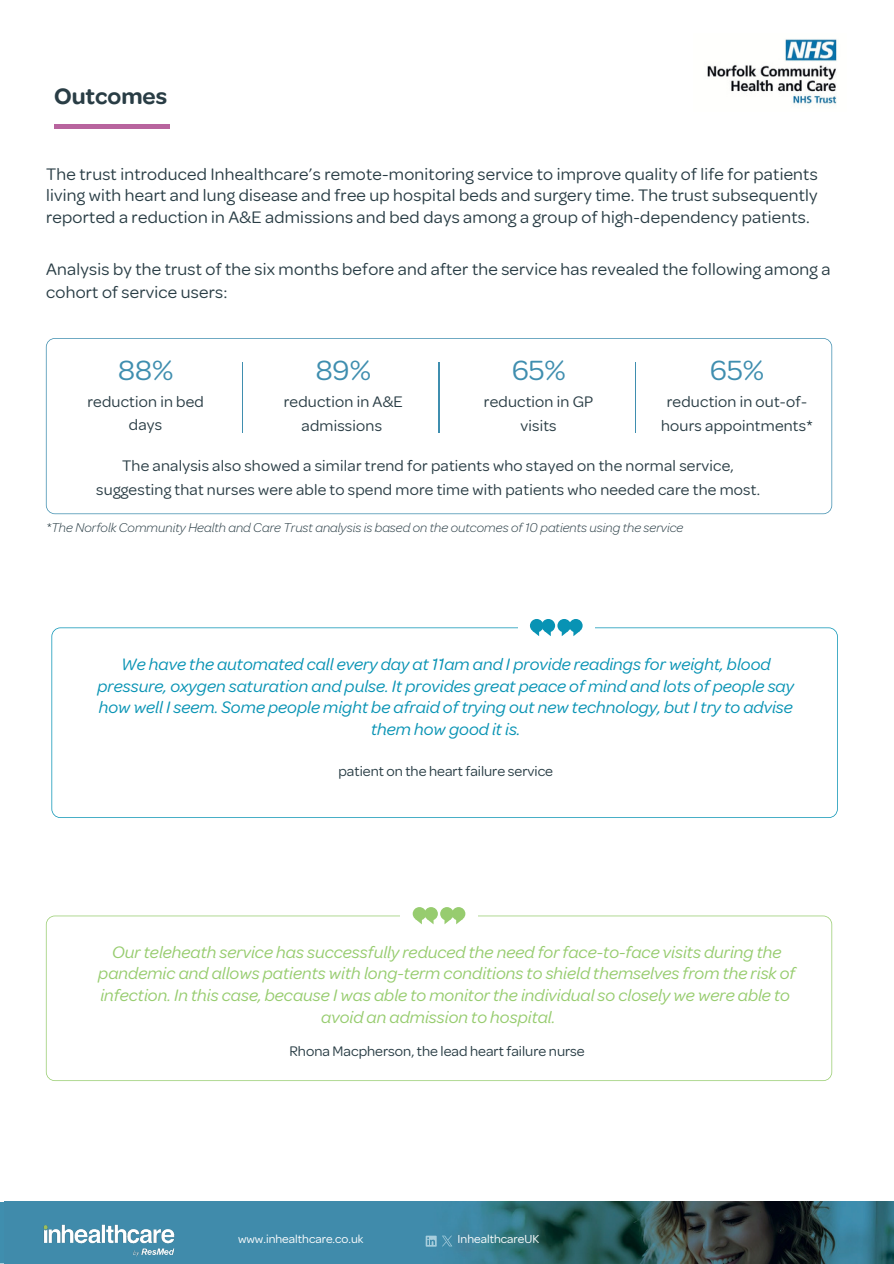
<style>
.page{position:relative;width:894px;height:1264px;background:#fff}
.page>*{position:absolute;margin:0;border:0;box-sizing:border-box;transform-origin:0 0}
.t1{font:30px "Omnes";color:#3f8eaf}
.t2{font:600 24px "Omnes";color:#293d45}
.t3{font:18px/21.3px "Omnes";letter-spacing:.015em;color:#293d45;text-align:justify}
.t4{font:italic 18px/21.3px "Omnes";color:#97cc6f;text-align:center}
.t5{font:italic 18px/21.3px "Omnes";color:#0893b4;text-align:center}
.t6{font:16.5px/23.7px "Omnes";letter-spacing:.015em;color:#293c44;text-align:center}
.t7{font:15px "Omnes";color:#293d45}
.t8{font:italic 300 13.5px "Omnes";color:#293d45}
.t9{font:12.6px "Omnes";color:#fff}
</style>
<div class="page">
<div style="left:54px;top:124px;width:115px;height:5px;background:#b8649e"></div>
<img style="left:4px;top:1201px;width:889px;height:62px">
<img style="left:35px;top:1217px;width:147px;height:46px">
<svg style="left:425px;top:1235px;width:11px;height:11px"></svg>
<svg style="left:442px;top:1235px;width:10px;height:11px"></svg>
<svg style="left:46px;top:338px;width:786px;height:176px"></svg>
<hr style="left:242px;top:362px;width:1px;height:70px;background:#3f8eaf">
<hr style="left:438px;top:362px;width:1px;height:70px;background:#3f8eaf">
<hr style="left:635px;top:362px;width:1px;height:70px;background:#3f8eaf">
<svg style="left:51px;top:627px;width:786px;height:191px"></svg>
<div style="left:518px;top:617px;width:76px;height:21px;background:#fff"></div>
<div style="left:529px;top:619px;width:14px;height:13px;background:#0893b4;border-radius:50%"></div>
<div style="left:541px;top:619px;width:14px;height:13px;background:#0893b4;border-radius:50%"></div>
<svg style="left:532px;top:631px;width:18px;height:5px"></svg>
<div style="left:569px;top:619px;width:13px;height:13px;background:#0893b4;border-radius:50%"></div>
<div style="left:557px;top:619px;width:13px;height:13px;background:#0893b4;border-radius:50%"></div>
<svg style="left:561px;top:631px;width:19px;height:5px"></svg>
<svg style="left:46px;top:915px;width:786px;height:166px"></svg>
<div style="left:401px;top:905px;width:76px;height:21px;background:#fff"></div>
<div style="left:412px;top:907px;width:14px;height:13px;background:#97cc6f;border-radius:50%"></div>
<div style="left:424px;top:907px;width:14px;height:13px;background:#97cc6f;border-radius:50%"></div>
<svg style="left:415px;top:919px;width:18px;height:5px"></svg>
<div style="left:451px;top:907px;width:14px;height:13px;background:#97cc6f;border-radius:50%"></div>
<div style="left:440px;top:907px;width:13px;height:13px;background:#97cc6f;border-radius:50%"></div>
<svg style="left:444px;top:919px;width:18px;height:5px"></svg>
<img style="left:707px;top:39px;width:130px;height:66px">
<h1 class="t2" style="left:54px;top:81px;width:115px">Outcomes</h1>
<p class="t3" style="left:46px;top:163px;width:772px">The trust introduced Inhealthcare’s remote-monitoring service to improve quality of life for patients living with heart and lung disease and free up hospital beds and surgery time. The trust subsequently reported a reduction in A&amp;E admissions and bed days among a group of high-dependency patients.</p>
<h2 class="t3" style="left:46px;top:257px;width:785px;line-height:23.7px">Analysis by the trust of the six months before and after the service has revealed the following among a cohort of service users:</h2>
<h2 class="t1" style="left:709px;top:352px;width:56px">65%</h2>
<h2 class="t6" style="left:661px;top:390px;width:153px">reduction in out-of&shy;hours appointments*</h2>
<h2 class="t6" style="left:122px;top:454px;width:613px">The analysis also showed a similar trend for patients who stayed on the normal service,</h2>
<p class="t6" style="left:96px;top:477px;width:665px">suggesting that nurses were able to spend more time with patients who needed care the most.</p>
<h2 class="t8" style="left:46px;top:519px;width:638px">*The Norfolk Community Health and Care Trust analysis is based on the outcomes of 10 patients using the service</h2>
<h2 class="t1" style="left:118px;top:352px;width:57px">88%</h2>
<h2 class="t6" style="left:87px;top:391px;width:118px;line-height:22.5px">reduction in bed days</h2>
<h2 class="t1" style="left:315px;top:352px;width:57px">89%</h2>
<h2 class="t6" style="left:284px;top:390px;width:120px">reduction in A&amp;E admissions</h2>
<h2 class="t1" style="left:511px;top:352px;width:56px">65%</h2>
<h2 class="t6" style="left:483px;top:390px;width:111px">reduction in GP visits</h2>
<h3 class="t5" style="left:97px;top:654px;width:698px">We have the automated call every day at 11am and I provide readings for weight, blood pressure, oxygen saturation and pulse. It provides great peace of mind and lots of people say how well I seem. Some people might be afraid of trying out new technology, but I try to advise them how good it is.</h3>
<h2 class="t7" style="left:338px;top:762px;width:216px">patient on the heart failure service</h2>
<h2 class="t4" style="left:98px;top:941px;width:698px">Our teleheath service has successfully reduced the need for face-to-face visits during the pandemic and allows patients with long-term conditions to shield themselves from the risk of infection. In this case, because I was able to monitor the individual so closely we were able to</h2>
<h3 class="t4" style="left:321px;top:1006px;width:236px">avoid an admission to hospital.</h3>
<p class="t7" style="left:289px;top:1041px;width:297px">Rhona Macpherson, the lead heart failure nurse</p>
<h2 class="t9" style="left:238px;top:1230px;width:127px">www.inhealthcare.co.uk</h2>
<h2 class="t9" style="left:457px;top:1230px;width:83px">InhealthcareUK</h2>
</div>
